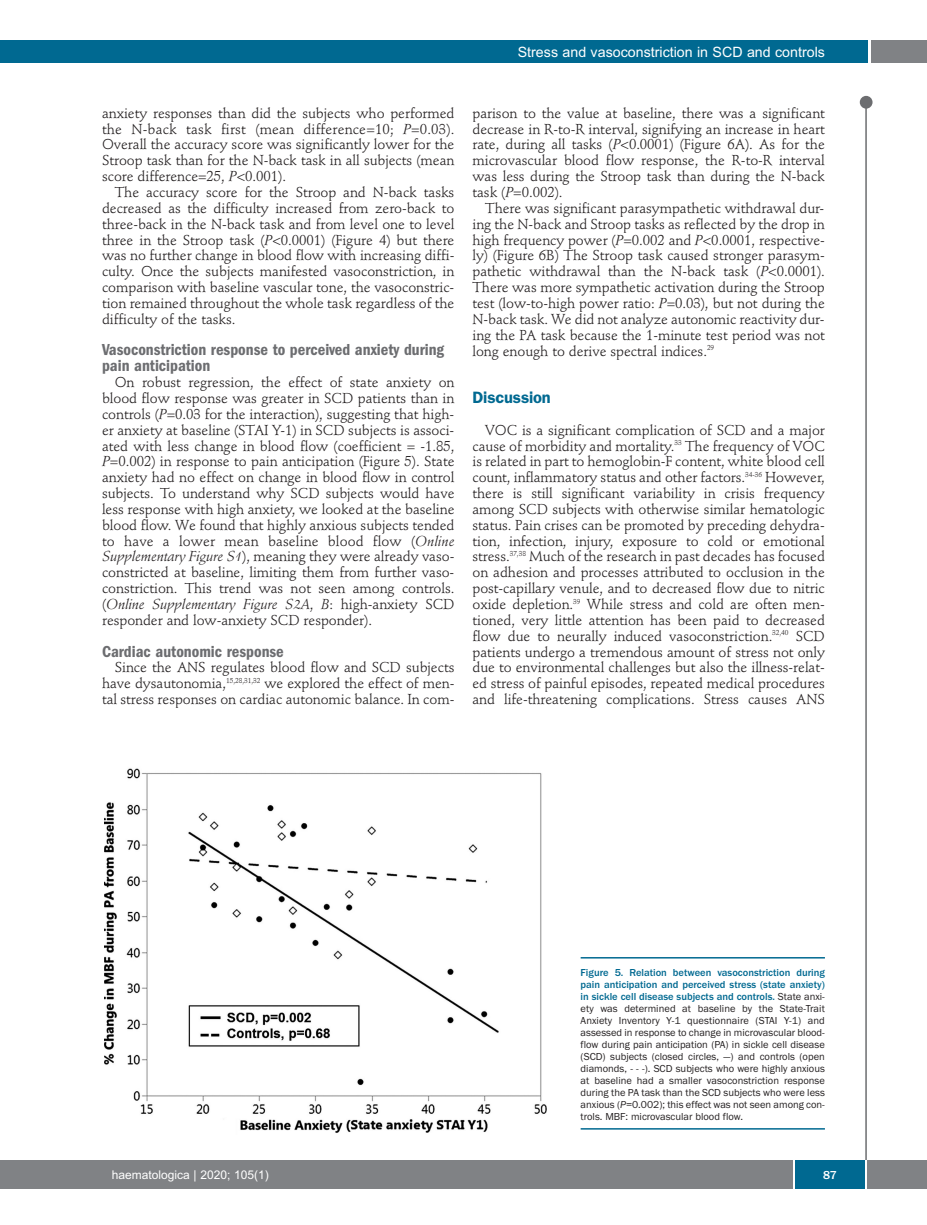
<style>
.page{position:relative;width:927px;height:1225px;background:#fff}
.page>*{position:absolute;margin:0;border:0;box-sizing:border-box;transform-origin:0 0}
.t1{font:600 condensed 16.5px/15.9px "Franklin Gothic";color:#6c6d70}
.t2{font:600 16.5px "Franklin Gothic";letter-spacing:-.01em;color:#006991}
.t3{font:14.25px/15.9px "Stempel Schneidler";letter-spacing:-.005em;color:#231f20;text-align:justify}
.t4{font:14.25px "Arial";color:#fff}
.t5{font:12px "Arial";color:#fff}
.t6{font:500 12px "Franklin Gothic";color:#fff}
.t7{font:10.5px/12px "Franklin Gothic";color:#231f20;text-align:justify}
.s1{font-style:italic}
.s2{font-weight:500;color:#006991}
</style>
<div class="page">
<div style="left:860px;top:96px;width:12px;height:13px;background:#6c6d70;border-radius:50%"></div>
<hr style="left:865px;top:98px;width:2px;height:1062px;background:#6c6d70">
<div style="left:871px;top:40px;width:56px;height:22px;background:#808285"></div>
<div style="left:18px;top:40px;width:849px;height:22px;background:#006991"></div>
<div style="left:17px;top:1160px;width:910px;height:28px;background:#808285"></div>
<div style="left:795px;top:1160px;width:70px;height:28px;background:#006991"></div>
<hr style="left:793px;top:1160px;width:2px;height:28px;background:#fff">
<hr style="left:865px;top:1160px;width:2px;height:28px;background:#fff">
<div style="left:0;top:40px;width:19px;height:22px;background:#006991"></div>
<div style="left:0;top:1160px;width:18px;height:28px;background:#808285"></div>
<img style="left:104px;top:768px;width:442px;height:365px">
<hr style="left:581px;top:957px;width:244px;height:1px;background:#006991">
<hr style="left:581px;top:1128px;width:244px;height:1px;background:#006991">
<p class="t4" style="left:518px;top:44px;width:309px">Stress and vasoconstriction in SCD and controls</p>
<p class="t3" style="left:102px;top:106px;width:354px">anxiety responses than did the subjects who performed the N-back task first (mean difference=10; <span class="s1">P</span>=0.03).<br>Overall the accuracy score was significantly lower for the Stroop task than for the N-back task in all subjects (mean score difference=25, <span class="s1">P</span>&lt;0.001).</p>
<p class="t3" style="left:102px;top:185px;width:354px;text-indent:13px">The accuracy score for the Stroop and N-back tasks decreased as the difficulty increased from zero-back to three-back in the N-back task and from level one to level three in the Stroop task (<span class="s1">P</span>&lt;0.0001) (Figure 4) but there was no further change in blood flow with increasing diffi&shy;culty. Once the subjects manifested vasoconstriction, in comparison with baseline vascular tone, the vasoconstric&shy;tion remained throughout the whole task regardless of the difficulty of the tasks.</p>
<p class="t1" style="left:102px;top:343px;width:344px">Vasoconstriction response to perceived anxiety during pain anticipation</p>
<p class="t3" style="left:102px;top:376px;width:354px;text-indent:13px">On robust regression, the effect of state anxiety on blood flow response was greater in SCD patients than in controls (<span class="s1">P</span>=0.03 for the interaction), suggesting that high&shy;er anxiety at baseline (STAI Y-1) in SCD subjects is associ&shy;ated with less change in blood flow (coefficient = -1.85, <span class="s1">P</span>=0.002) in response to pain anticipation (Figure 5). State anxiety had no effect on change in blood flow in control subjects. To understand why SCD subjects would have less response with high anxiety, we looked at the baseline blood flow. We found that highly anxious subjects tended to have a lower mean baseline blood flow (<span class="s1">Online Supplementary Figure S1</span>), meaning they were already vaso&shy;constricted at baseline, limiting them from further vaso&shy;constriction. This trend was not seen among controls. (<span class="s1">Online Supplementary Figure S2A</span>, <span class="s1">B</span>: high-anxiety SCD responder and low-anxiety SCD responder).</p>
<p class="t1" style="left:102px;top:644px;width:183px">Cardiac autonomic response</p>
<p class="t3" style="left:102px;top:661px;width:354px;text-indent:13px">Since the ANS regulates blood flow and SCD subjects have dysautonomia,<sup>15,28,31,32</sup> we explored the effect of men&shy;tal stress responses on cardiac autonomic balance. In com-</p>
<p class="t3" style="left:472px;top:106px;width:354px">parison to the value at baseline, there was a significant decrease in R-to-R interval, signifying an increase in heart rate, during all tasks (<span class="s1">P</span>&lt;0.0001) (Figure 6A). As for the microvascular blood flow response, the R-to-R interval was less during the Stroop task than during the N-back task (<span class="s1">P</span>=0.002).</p>
<p class="t3" style="left:472px;top:201px;width:354px;text-indent:13px">There was significant parasympathetic withdrawal dur&shy;ing the N-back and Stroop tasks as reflected by the drop in high frequency power (<span class="s1">P</span>=0.002 and <span class="s1">P</span>&lt;0.0001, respective&shy;ly) (Figure 6B) The Stroop task caused stronger parasym&shy;pathetic withdrawal than the N-back task (<span class="s1">P</span>&lt;0.0001).<br>There was more sympathetic activation during the Stroop test (low-to-high power ratio: <span class="s1">P</span>=0.03), but not during the N-back task. We did not analyze autonomic reactivity dur&shy;ing the PA task because the 1-minute test period was not long enough to derive spectral indices.<sup>29</sup></p>
<p class="t2" style="left:472px;top:392px;width:80px">Discussion</p>
<p class="t3" style="left:472px;top:423px;width:354px;text-indent:13px">VOC is a significant complication of SCD and a major cause of morbidity and mortality.<sup>33</sup> The frequency of VOC is related in part to hemoglobin-F content, white blood cell count, inflammatory status and other factors.<sup>34-36</sup> However, there is still significant variability in crisis frequency among SCD subjects with otherwise similar hematologic status. Pain crises can be promoted by preceding dehydra&shy;tion, infection, injury, exposure to cold or emotional stress.<sup>37,38</sup> Much of the research in past decades has focused on adhesion and processes attributed to occlusion in the post-capillary venule, and to decreased flow due to nitric oxide depletion.<sup>39</sup> While stress and cold are often men&shy;tioned, very little attention has been paid to decreased flow due to neurally induced vasoconstriction.<sup>32,40</sup> SCD patients undergo a tremendous amount of stress not only due to environmental challenges but also the illness-relat&shy;ed stress of painful episodes, repeated medical procedures and life-threatening complications. Stress causes ANS</p>
<p class="t7" style="left:581px;top:966px;width:246px"><span class="s2">Figure 5. Relation between vasoconstriction during pain anticipation and perceived stress (state anxiety) in sickle cell disease subjects and controls.</span> State anxi&shy;ety was determined at baseline by the State-Trait Anxiety Inventory Y-1 questionnaire (STAI Y-1) and assessed in response to change in microvascular blood&shy;flow during pain anticipation (PA) in sickle cell disease (SCD) subjects (closed circles, —) and controls (open diamonds, - - -). SCD subjects who were highly anxious at baseline had a smaller vasoconstriction response during the PA task than the SCD subjects who were less anxious (<span class="s1">P</span>=0.002); this effect was not seen among con&shy;trols. MBF: microvascular blood flow.</p>
<p class="t5" style="left:112px;top:1167px;width:158px">haematologica | 2020; 105(1)</p>
<p class="t6" style="left:823px;top:1167px;width:15px">87</p>
</div>
